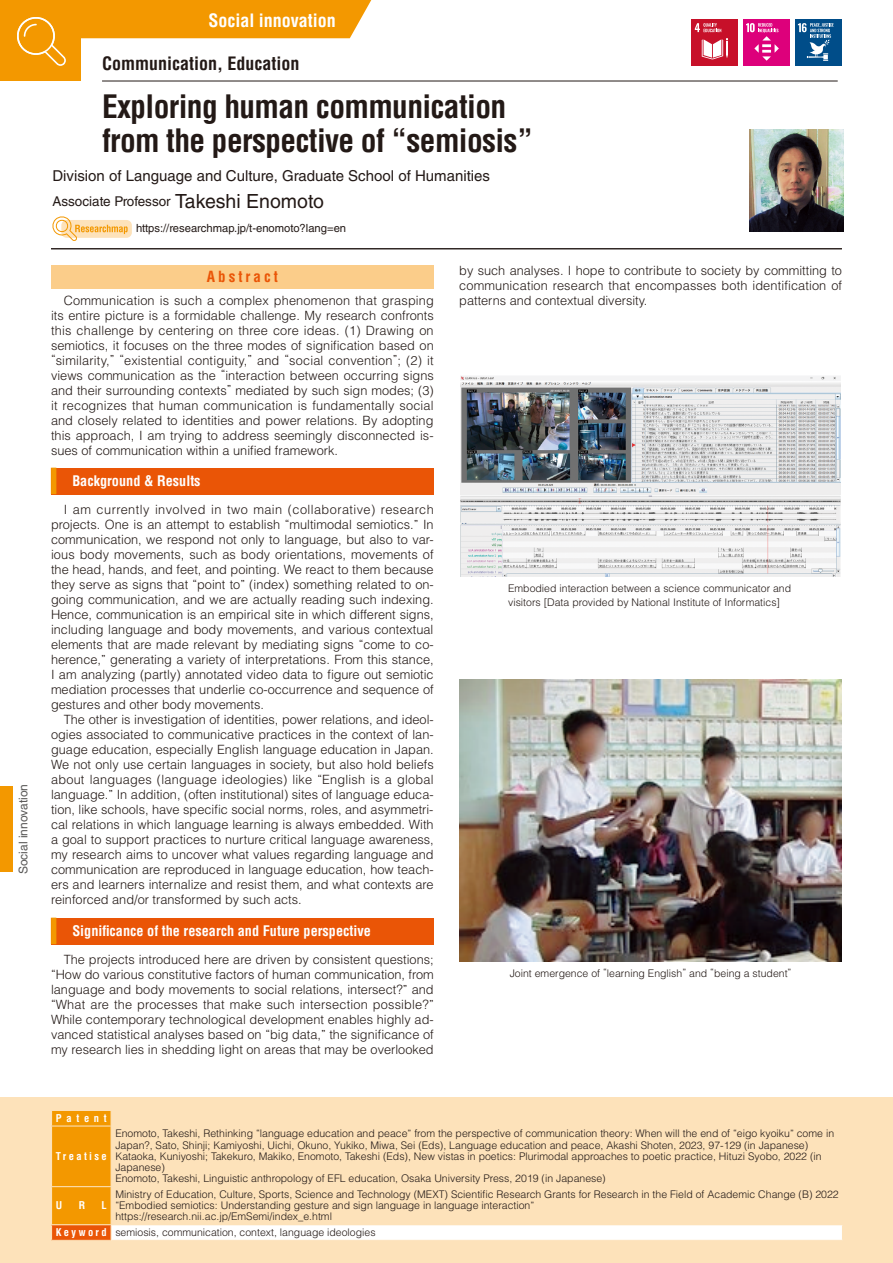
<style>
.page{position:relative;width:893px;height:1263px;background:#fff}
.page>*{position:absolute;margin:0;border:0;box-sizing:border-box;transform-origin:0 0}
.t1{font:700 condensed 31.5px/34.5px "Helvetica LT Std";letter-spacing:-.02em;color:#231916}
.t2{font:700 condensed 18px "Helvetica LT Std";color:#231916}
.t3{font:700 condensed 18px "Helvetica LT Std";color:#fff}
.t4{font:15px "Helvetica LT Std";color:#231916}
.t5{font:700 condensed 15px "Helvetica LT Std";letter-spacing:.2em;color:#ea5506}
.t6{font:700 condensed 14.25px "Helvetica LT Std";color:#fff}
.t7{font:13.5px "Helvetica LT Std";color:#231916}
.t8{font:300 12.75px/15px "Helvetica LT Std";color:#231916;text-align:justify}
.t9{font:300 12.75px "Helvetica LT Std";letter-spacing:.02em;color:#231916}
.t10{font:300 12.75px "Helvetica LT Std";letter-spacing:.035em;color:#231916}
.t11{font:12px "Helvetica LT Std";color:#595857}
.t12{font:11.25px "Helvetica LT Std";color:#231916}
.t13{font:300 10.5px/11.2px "Helvetica LT Std";color:#231916}
.t14{font:700 condensed 10.5px "Helvetica LT Std";letter-spacing:.23em;color:#fff}
.s1{font-size:19.5px}
.s2{font-family:"Gothic MB101 Pr 6"}
.s3{font-family:"Gothic MB101 Pr 6 De";font-stretch:normal;font-size:26.55px;color:#f39800}
.s4{font-weight:700;font-stretch:condensed;color:#fff}
</style>
<div class="page">
<hr style="left:51px;top:248px;width:791px;height:1px;background:#231916">
<div style="left:51px;top:265px;width:383px;height:24px;background:#fbcd8a"></div>
<div style="left:51px;top:468px;width:383px;height:26px;background:#ea5506"></div>
<div style="left:51px;top:918px;width:383px;height:26px;background:#ea5506"></div>
<div style="left:743px;top:19px;width:47px;height:47px;background:#dd007b"></div>
<svg style="left:746px;top:23px;width:33px;height:38px"></svg>
<div style="left:795px;top:19px;width:47px;height:47px;background:#004d89"></div>
<svg style="left:798px;top:23px;width:36px;height:38px"></svg>
<div style="left:691px;top:19px;width:47px;height:47px;background:#c71029"></div>
<svg style="left:695px;top:23px;width:26px;height:9px"></svg>
<svg style="left:702px;top:38px;width:26px;height:21px"></svg>
<div style="left:0;top:1097px;width:893px;height:166px;background:#fde2ba"></div>
<div style="left:111px;top:1225px;width:731px;height:15px;background:#fff"></div>
<svg style="left:51px;top:1111px;width:61px;height:129px;background:#f2950c"></svg>
<div style="left:61px;top:220px;width:71px;height:18px;background:#fde2ba;border-radius:5px"></div>
<svg style="left:52px;top:216px;width:76px;height:25px"></svg>
<img style="left:750px;top:130px;width:93px;height:102px">
<img style="left:460px;top:376px;width:381px;height:201px">
<img style="left:459px;top:680px;width:383px;height:281px">
<div style="left:81px;top:0;width:291px;height:38px;background:#f39800"></div>
<div style="left:0;top:0;width:81px;height:81px;background:#f39800"></div>
<hr style="left:892px;top:0;width:1px;height:81px;background:#f39800">
<hr style="left:102px;top:81px;width:736px;height:1px;background:#231916">
<svg style="left:17px;top:17px;width:49px;height:49px"></svg>
<div style="left:0;top:787px;width:13px;height:85px;background:#f39800"></div>
<p class="t11" style="left:16px;top:874px;width:92px;rotate:-90deg">Social innovation</p>
<h2 class="t3" style="left:208px;top:9px;width:129px">Social innovation</h2>
<p class="t2" style="left:102px;top:52px;width:199px">Communication, Education</p>
<p class="t1" style="left:102px;top:89px;width:432px">Exploring human communication from the perspective of “semiosis”</p>
<p class="t4" style="left:52px;top:167px;width:439px">Division of Language and Culture, Graduate School of Humanities</p>
<p class="t12" style="left:136px;top:222px;width:212px">https://researchmap.jp/t-enomoto?lang=en</p>
<p class="t7" style="left:52px;top:193px;width:273px">Associate Professor <span class="s1">Takeshi Enomoto</span></p>
<p class="t5" style="left:207px;top:267px;width:72px">Abstract</p>
<p class="t8" style="left:51px;top:292px;width:384px;text-indent:13px">Communication is such a complex phenomenon that grasping its entire picture is a formidable challenge. My research confronts this challenge by centering on three core ideas. (1) Drawing on semiotics, it focuses on the three modes of signification based on <span class="s2">“</span>similarity,<span class="s2">” “</span>existential contiguity,<span class="s2">”</span> and <span class="s2">“</span>social convention<span class="s2">”</span>; (2) it views communication as the <span class="s2">“</span>interaction between occurring signs and their surrounding contexts<span class="s2">”</span> mediated by such sign modes; (3) it recognizes that human communication is fundamentally social and closely related to identities and power relations. By adopting this approach, I am trying to address seemingly disconnected is&shy;sues of communication within a unified framework.</p>
<p class="t6" style="left:51px;top:472px;width:151px"><span class="s3">▍</span> Background &amp; Results</p>
<p class="t10" style="left:64px;top:502px;width:372px">I am currently involved in two main (collaborative) research</p>
<p class="t8" style="left:51px;top:517px;width:384px">projects. One is an attempt to establish <span class="s2">“</span>multimodal semiotics.<span class="s2">”</span> In</p>
<p class="t8" style="left:51px;top:532px;width:384px">communication, we respond not only to language, but also to var-</p>
<p class="t8" style="left:51px;top:547px;width:384px">ious body movements, such as body orientations, movements of</p>
<p class="t8" style="left:51px;top:562px;width:384px">the head, hands, and feet, and pointing. We react to them because</p>
<p class="t8" style="left:51px;top:577px;width:384px">they serve as signs that <span class="s2">“</span>point to<span class="s2">”</span> (index) something related to on-</p>
<p class="t8" style="left:51px;top:592px;width:384px">going communication, and we are actually reading such indexing.</p>
<p class="t8" style="left:51px;top:607px;width:384px">Hence, communication is an empirical site in which different signs,</p>
<p class="t8" style="left:51px;top:622px;width:384px">including language and body movements, and various contextual</p>
<p class="t8" style="left:51px;top:637px;width:384px">elements that are made relevant by mediating signs <span class="s2">“</span>come to co-</p>
<p class="t8" style="left:51px;top:652px;width:384px">herence,<span class="s2">”</span> generating a variety of interpretations. From this stance,</p>
<p class="t8" style="left:51px;top:667px;width:384px">I am analyzing (partly) annotated video data to figure out semiotic</p>
<p class="t8" style="left:51px;top:682px;width:384px">mediation processes that underlie co-occurrence and sequence of</p>
<p class="t8" style="left:51px;top:697px;width:215px">gestures and other body movements.</p>
<p class="t8" style="left:64px;top:712px;width:371px">The other is investigation of identities, power relations, and ideol-</p>
<p class="t8" style="left:51px;top:727px;width:384px">ogies associated to communicative practices in the context of lan-</p>
<p class="t8" style="left:51px;top:742px;width:384px">guage education, especially English language education in Japan.</p>
<p class="t8" style="left:51px;top:757px;width:384px">We not only use certain languages in society, but also hold beliefs</p>
<p class="t9" style="left:51px;top:772px;width:384px">about languages (language ideologies) like <span class="s2">“</span>English is a global</p>
<p class="t8" style="left:51px;top:787px;width:384px">language.<span class="s2">”</span> In addition, (often institutional) sites of language educa-</p>
<p class="t8" style="left:51px;top:802px;width:384px">tion, like schools, have specific social norms, roles, and asymmetri-</p>
<p class="t8" style="left:51px;top:817px;width:384px">cal relations in which language learning is always embedded. With</p>
<p class="t8" style="left:51px;top:832px;width:384px">a goal to support practices to nurture critical language awareness,</p>
<p class="t8" style="left:51px;top:847px;width:384px">my research aims to uncover what values regarding language and</p>
<p class="t8" style="left:51px;top:862px;width:384px">communication are reproduced in language education, how teach-</p>
<p class="t8" style="left:51px;top:877px;width:384px">ers and learners internalize and resist them, and what contexts are</p>
<p class="t8" style="left:51px;top:892px;width:252px">reinforced and/or transformed by such acts.</p>
<p class="t6" style="left:51px;top:922px;width:321px"><span class="s3">▍</span> Significance of the research and Future perspective</p>
<p class="t8" style="left:51px;top:952px;width:384px;text-indent:13px">The projects introduced here are driven by consistent questions; <span class="s2">“</span>How do various constitutive factors of human communication, from language and body movements to social relations, intersect?<span class="s2">”</span> and <span class="s2">“</span>What are the processes that make such intersection possible?<span class="s2">” </span>While contemporary technological development enables highly ad&shy;vanced statistical analyses based on <span class="s2">“</span>big data,<span class="s2">”</span> the significance of my research lies in shedding light on areas that may be overlooked</p>
<p class="t8" style="left:459px;top:263px;width:384px">by such analyses. I hope to contribute to society by committing to communication research that encompasses both identification of patterns and contextual diversity.</p>
<p class="t13" style="left:508px;top:582px;width:285px;line-height:13.5px">Embodied interaction between a science communicator and visitors [Data provided by National Institute of Informatics]</p>
<p class="t13" style="left:510px;top:967px;width:283px">Joint emergence of <span class="s2">“</span>learning English<span class="s2">”</span> and <span class="s2">“</span>being a student<span class="s2">”</span></p>
<p class="t14" style="left:56px;top:1111px;width:53px">Patent</p>
<p class="t14" style="left:56px;top:1149px;width:53px">Treatise</p>
<p class="t13" style="left:115px;top:1128px;width:720px">Enomoto, Takeshi, Rethinking <span class="s2">“</span>language education and peace<span class="s2">”</span> from the perspective of communication theory: When will the end of <span class="s2">“</span>eigo kyoiku<span class="s2">”</span> come in Japan?, Sato, Shinji; Kamiyoshi, Uichi, Okuno, Yukiko, Miwa, Sei (Eds), Language education and peace, Akashi Shoten, 2023, 97-129 (in Japanese)<br>Kataoka, Kuniyoshi; Takekuro, Makiko, Enomoto, Takeshi (Eds), New vistas in poetics: Plurimodal approaches to poetic practice, Hituzi Syobo, 2022 (in Japanese)<br>Enomoto, Takeshi, Linguistic anthropology of EFL education, Osaka University Press, 2019 (in Japanese)</p>
<p class="t14" style="left:56px;top:1199px;width:8px">U</p>
<p class="t14" style="left:79px;top:1199px;width:8px">R</p>
<p class="t14" style="left:102px;top:1199px;width:7px">L</p>
<p class="t13" style="left:115px;top:1188px;width:725px">Ministry of Education, Culture, Sports, Science and Technology (MEXT) Scientific Research Grants for Research in the Field of Academic Change (B) 2022 <span class="s2">“</span>Embodied semiotics: Understanding gesture and sign language in language interaction<span class="s2">”<br></span>https://research.nii.ac.jp/EmSemi/index_e.html</p>
<p class="t13" style="left:56px;top:1226px;width:321px"><span class="s4">K e y w o r d</span> semiosis, communication, context, language ideologies</p>
</div>
